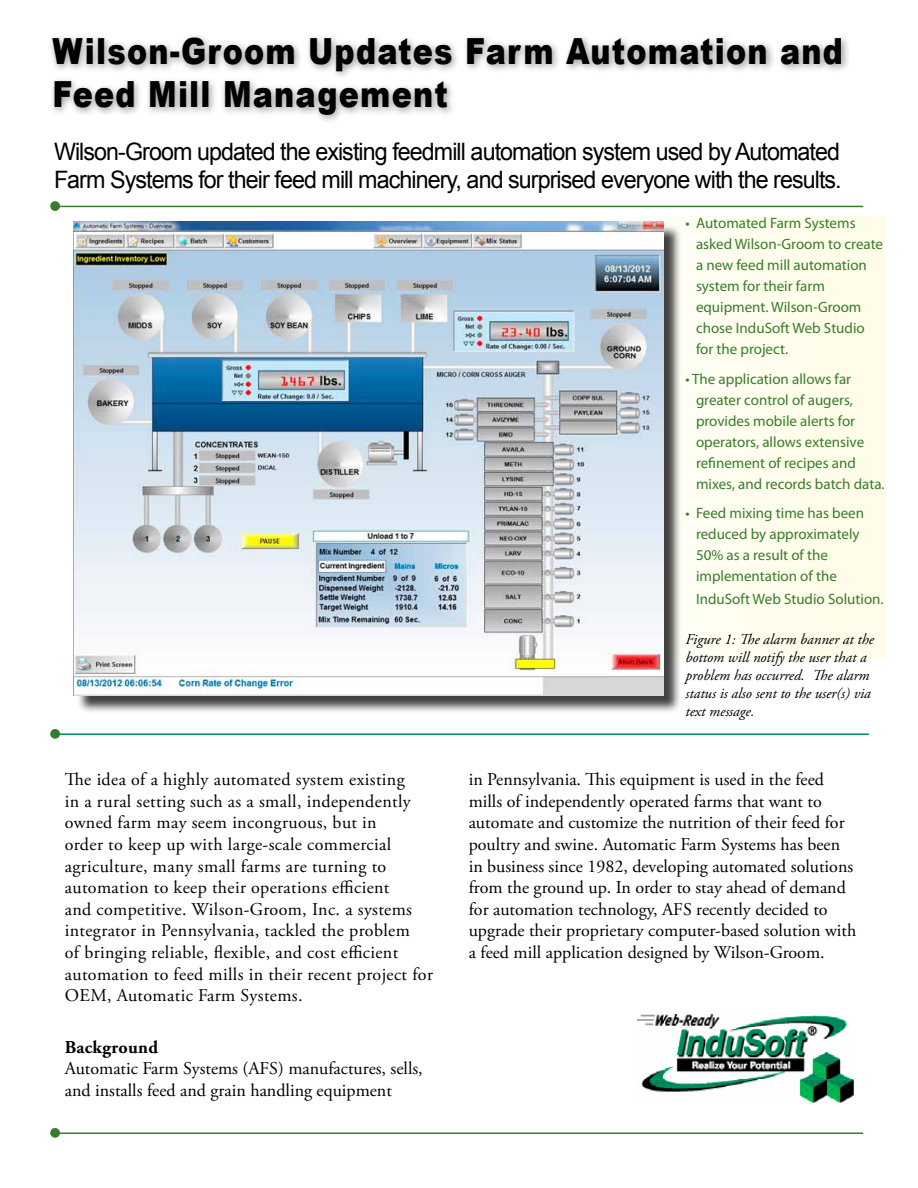
<style>
.page{position:relative;width:918px;height:1188px;background:#fff}
.page>*{position:absolute;margin:0;border:0;box-sizing:border-box;transform-origin:0 0}
.t1{font:900 36px/43.2px "Arial";letter-spacing:.04em;color:#000;scale:.84 1}
.t2{font:24px/28.8px "Arial";letter-spacing:-.04em;color:#000}
.t3{font:18px/21.6px "Adobe Garamond Pro";color:#000}
.t4{font:18px/21.6px "Adobe Garamond Pro";letter-spacing:.02em;color:#000}
.t5{font:700 18px "Adobe Garamond Pro";letter-spacing:.02em;color:#000}
.t6{font:15px/21px "Myriad Pro";color:#387c2b}
.t7{font:italic 15px/18px "Adobe Garamond Pro";color:#000}
</style>
<div class="page">
<div style="left:613px;top:217px;width:272px;height:442px;background:#fffdec"></div>
<div style="left:76px;top:224px;width:606px;height:490px;background:#000;opacity:.75"></div>
<img style="left:74px;top:221px;width:589px;height:474px">
<div style="left:50px;top:201px;width:10px;height:10px;background:#387c2b;border-radius:50%"></div>
<hr style="left:56px;top:206px;width:807px;height:1px;background:#387c2b">
<div style="left:50px;top:729px;width:10px;height:10px;background:#387c2b;border-radius:50%"></div>
<hr style="left:56px;top:733px;width:813px;height:2px;background:#008a5e">
<div style="left:50px;top:1128px;width:10px;height:10px;background:#387c2b;border-radius:50%"></div>
<hr style="left:56px;top:1132px;width:807px;height:2px;background:#387c2b">
<img style="left:637px;top:1015px;width:216px;height:87px">
<div style="left:48px;top:33px;width:803px;height:92px;background:#000;opacity:.4"></div>
<h1 class="t1" style="left:52px;top:29px;width:943px">Wilson-Groom Updates Farm Automation and<br>Feed Mill Management</h1>
<h2 class="t2" style="left:54px;top:137px;width:789px">Wilson-Groom updated the existing feedmill automation system used by Automated<br>Farm Systems for their feed mill machinery, and surprised everyone with the results.</h2>
<p class="t6" style="left:696px;top:212px;width:189px;text-indent:-10px">• Automated Farm Systems asked Wilson-Groom to create a new feed mill automation system for their farm equipment. Wilson-Groom chose InduSoft Web Studio for the project.</p>
<p class="t6" style="left:696px;top:368px;width:190px;text-indent:-10px">• The application allows far greater control of augers, provides mobile alerts for operators, allows extensive refinement of recipes and mixes, and records batch data.</p>
<p class="t6" style="left:696px;top:503px;width:170px;text-indent:-10px">• Feed mixing time has been reduced by approximately<br>50% as a result of the implementation of the</p>
<p class="t6" style="left:696px;top:588px;width:189px">InduSoft Web Studio Solution.</p>
<p class="t4" style="left:65px;top:769px;width:370px">The idea of a highly automated system existing<br>in a rural setting such as a small, independently owned farm may seem incongruous, but in<br>order to keep up with large-scale commercial agriculture, many small farms are turning to automation to keep their operations efficient<br>and competitive. Wilson-Groom, Inc. a systems integrator in Pennsylvania, tackled the problem<br>of bringing reliable, flexible, and cost efficient automation to feed mills in their recent project for OEM, Automatic Farm Systems.</p>
<p class="t5" style="left:65px;top:1037px;width:95px">Background</p>
<p class="t3" style="left:65px;top:1059px;width:359px">Automatic Farm Systems (AFS) manufactures, sells, and installs feed and grain handling equipment</p>
<p class="t7" style="left:686px;top:631px;width:190px">Figure 1: The alarm banner at the bottom will notify the user that a problem has occurred. The alarm status is also sent to the user(s) via text message.</p>
<p class="t3" style="left:469px;top:769px;width:389px">in Pennsylvania. This equipment is used in the feed mills of independently operated farms that want to automate and customize the nutrition of their feed for poultry and swine. Automatic Farm Systems has been in business since 1982, developing automated solutions from the ground up. In order to stay ahead of demand for automation technology, AFS recently decided to upgrade their proprietary computer-based solution with a feed mill application designed by Wilson-Groom.</p>
</div>
